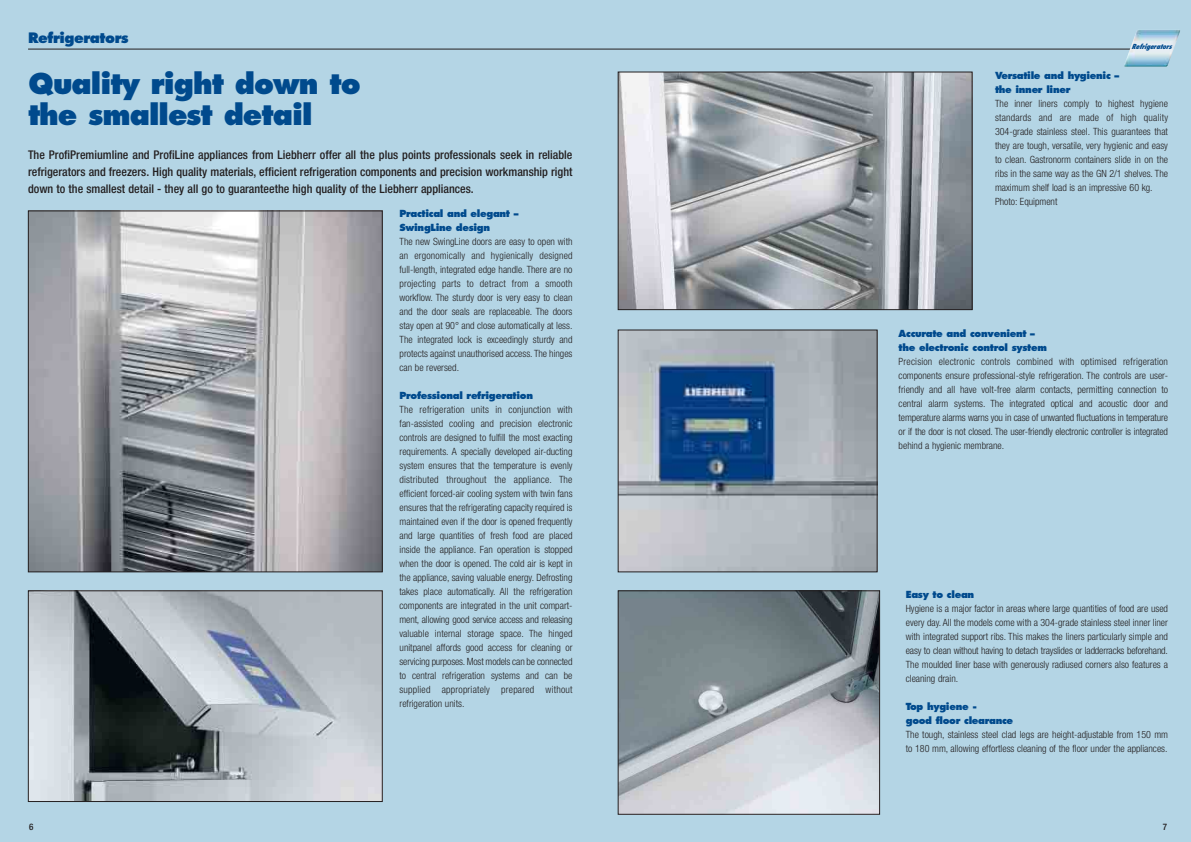
<style>
.page{position:relative;width:1191px;height:842px;background:#fff}
.page>*{position:absolute;margin:0;border:0;box-sizing:border-box;transform-origin:0 0}
.t1{font:800 28px/31px "Futura";letter-spacing:-.035em;color:#004a8d}
.t2{font:800 14px "Futura";letter-spacing:-.035em;color:#004a8d}
.t3{font:500 condensed 12px/17px "Helvetica Neue";color:#231f20;text-align:justify}
.t4{font:300 condensed 10px/14px "Helvetica Neue";color:#231f20;text-align:justify}
.t5{font:800 9.5px/14px "Futura";letter-spacing:-.035em;color:#004a8d}
.t6{font:500 condensed 9px "Helvetica Neue";color:#231f20}
.t7{font:italic 800 condensed 6.8px "Futura";color:#004a8d}
</style>
<div class="page">
<div style="left:0;top:1px;width:1190px;height:841px;background:#b4d5e5"></div>
<hr style="left:28px;top:49px;width:1140px;height:1px;background:#231f20">
<img style="left:30px;top:213px;width:350px;height:357px">
<div style="left:28px;top:211px;width:354px;height:361px;border:1px solid #231f20"></div>
<img style="left:620px;top:74px;width:350px;height:234px">
<div style="left:618px;top:72px;width:354px;height:238px;border:1px solid #231f20"></div>
<img style="left:620px;top:332px;width:255px;height:238px">
<img style="left:620px;top:592px;width:258px;height:220px">
<div style="left:618px;top:590px;width:262px;height:224px;border:1px solid #231f20"></div>
<img style="left:30px;top:592px;width:350px;height:208px">
<div style="left:28px;top:590px;width:354px;height:212px;border:1px solid #231f20"></div>
<img style="left:1123px;top:30px;width:57px;height:37px">
<h2 class="t2" style="left:28px;top:32px;width:102px">Refrigerators</h2>
<h1 class="t1" style="left:28px;top:71px;width:334px">Quality right down to the smallest detail</h1>
<p class="t3" style="left:28px;top:148px;width:546px">The ProfiPremiumline and ProfiLine appliances from Liebherr offer all the plus points professionals seek in reliable refrigerators and freezers. High quality materials, efficient refrigeration components and precision workmanship right down to the smallest detail - they all go to guaranteethe high quality of the Liebherr appliances.</p>
<p class="t5" style="left:399px;top:208px;width:120px">Practical and elegant –<br>SwingLine design</p>
<p class="t4" style="left:399px;top:236px;width:174px">The new SwingLine doors are easy to open with an ergonomically and hygienically designed full-length, integrated edge handle. There are no projecting parts to detract from a smooth workflow. The sturdy door is very easy to clean and the door seals are replaceable. The doors stay open at 90° and close automatically at less.<br>The integrated lock is exceedingly sturdy and protects against unauthorised access. The hinges can be reversed.</p>
<p class="t5" style="left:399px;top:390px;width:135px">Professional refrigeration</p>
<p class="t4" style="left:399px;top:404px;width:174px">The refrigeration units in conjunction with fan-assisted cooling and precision electronic controls are designed to fulfill the most exacting requirements. A specially developed air-ducting system ensures that the temperature is evenly distributed throughout the appliance. The efficient forced-air cooling system with twin fans ensures that the refrigerating capacity required is maintained even if the door is opened frequently and large quantities of fresh food are placed inside the appliance. Fan operation is stopped when the door is opened. The cold air is kept in the appliance, saving valuable energy. Defrosting takes place automatically. All the refrigeration components are integrated in the unit compart&shy;ment, allowing good service access and releasing valuable internal storage space. The hinged unitpanel affords good access for cleaning or servicing purposes. Most models can be connected to central refrigeration systems and can be supplied appropriately prepared without refrigeration units.</p>
<p class="t7" style="left:1131px;top:44px;width:44px">Refrigerators</p>
<p class="t5" style="left:995px;top:70px;width:126px">Versatile and hygienic – the inner liner</p>
<p class="t4" style="left:995px;top:98px;width:174px;text-align:left">The inner liners comply to highest hygiene standards and are made of high quality 304-grade stainless steel. This guarantees that they are tough, versatile, very hygienic and easy to clean. Gastronorm containers slide in on the ribs in the same way as the GN 2/1 shelves. The maximum shelf load is an impressive 60 kg.<br>Photo: Equipment</p>
<p class="t5" style="left:898px;top:328px;width:150px">Accurate and convenient – the electronic control system</p>
<p class="t4" style="left:898px;top:356px;width:271px">Precision electronic controls combined with optimised refrigeration components ensure professional-style refrigeration. The controls are user&shy;friendly and all have volt-free alarm contacts, permitting connection to central alarm systems. The integrated optical and acoustic door and temperature alarms warns you in case of unwanted fluctuations in temperature or if the door is not closed. The user-friendly electronic controller is integrated behind a hygienic membrane.</p>
<p class="t5" style="left:905px;top:588px;width:70px">Easy to clean</p>
<p class="t4" style="left:905px;top:603px;width:264px">Hygiene is a major factor in areas where large quantities of food are used every day. All the models come with a 304-grade stainless steel inner liner with integrated support ribs. This makes the liners particularly simple and easy to clean without having to detach trayslides or ladderracks beforehand.<br>The moulded liner base with generously radiused corners also features a cleaning drain.</p>
<p class="t5" style="left:905px;top:700px;width:109px">Top hygiene -<br>good floor clearance</p>
<p class="t4" style="left:905px;top:729px;width:264px">The tough, stainless steel clad legs are height-adjustable from 150 mm to 180 mm, allowing effortless cleaning of the floor under the appliances.</p>
<p class="t6" style="left:29px;top:824px;width:6px">6</p>
<p class="t6" style="left:1162px;top:824px;width:6px">7</p>
</div>
